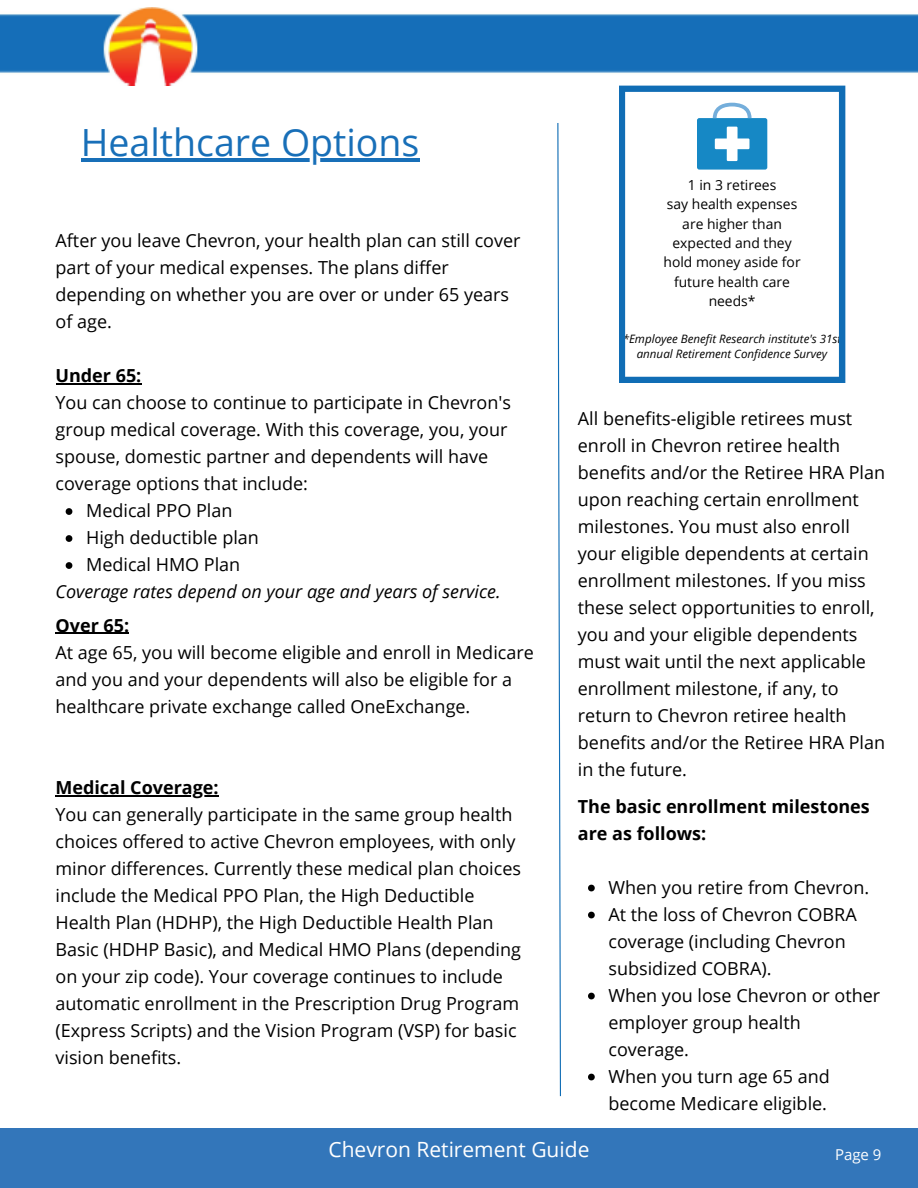
<style>
.page{position:relative;width:918px;height:1188px;background:#fff}
.page>*{position:absolute;margin:0;border:0;box-sizing:border-box;transform-origin:0 0}
.t1{font:37.5px "Open Sans";color:#186fb8}
.t2{font:21px "Open Sans";color:#fff}
.t3{font:18px/27px "Open Sans";color:#000}
.t4{font:700 18px/27px "Open Sans";color:#000}
.t5{font:italic 18px "Open Sans";color:#000}
.t6{font:15px "Open Sans";color:#fff}
.t7{font:13.95px "Open Sans";color:#000}
.t8{font:italic 11.55px/15.5px "Open Sans";color:#000;text-align:center}
</style>
<div class="page">
<div style="left:0;top:1129px;width:918px;height:59px;background:#3376ba"></div>
<img style="left:0;top:7px;width:918px;height:79px">
<svg style="left:619px;top:86px;width:226px;height:297px"></svg>
<hr style="left:81px;top:158px;width:338px;height:3px;background:#186fb8">
<svg style="left:66px;top:508px;width:6px;height:7px"></svg>
<svg style="left:66px;top:535px;width:6px;height:7px"></svg>
<svg style="left:66px;top:562px;width:6px;height:7px"></svg>
<hr style="left:56px;top:383px;width:86px;height:1px;background:#000">
<hr style="left:56px;top:633px;width:73px;height:1px;background:#000">
<hr style="left:56px;top:795px;width:163px;height:1px;background:#000">
<svg style="left:588px;top:885px;width:7px;height:6px"></svg>
<svg style="left:588px;top:912px;width:7px;height:6px"></svg>
<svg style="left:588px;top:993px;width:7px;height:6px"></svg>
<svg style="left:588px;top:1074px;width:7px;height:6px"></svg>
<svg style="left:557px;top:123px;width:4px;height:974px"></svg>
<p class="t1" style="left:81px;top:116px;width:340px">Healthcare Options</p>
<p class="t3" style="left:56px;top:227px;width:467px">After you leave Chevron, your health plan can still cover part of your medical expenses. The plans differ depending on whether you are over or under 65 years of age.</p>
<p class="t4" style="left:56px;top:362px;width:87px">Under 65:</p>
<p class="t3" style="left:56px;top:389px;width:457px">You can choose to continue to participate in Chevron's group medical coverage. With this coverage, you, your spouse, domestic partner and dependents will have coverage options that include:</p>
<p class="t3" style="left:86px;top:497px;width:148px">Medical PPO Plan</p>
<p class="t3" style="left:86px;top:524px;width:174px">High deductible plan</p>
<p class="t3" style="left:86px;top:551px;width:156px">Medical HMO Plan</p>
<p class="t5" style="left:56px;top:579px;width:447px">Coverage rates depend on your age and years of service.</p>
<p class="t4" style="left:56px;top:611px;width:75px">Over 65:</p>
<p class="t3" style="left:56px;top:638px;width:480px">At age 65, you will become eligible and enroll in Medicare and you and your dependents will also be eligible for a healthcare private exchange called OneExchange.</p>
<p class="t4" style="left:56px;top:773px;width:165px">Medical Coverage:</p>
<p class="t3" style="left:56px;top:800px;width:467px">You can generally participate in the same group health choices offered to active Chevron employees, with only minor differences. Currently these medical plan choices include the Medical PPO Plan, the High Deductible Health Plan (HDHP), the High Deductible Health Plan Basic (HDHP Basic), and Medical HMO Plans (depending on your zip code). Your coverage continues to include automatic enrollment in the Prescription Drug Program (Express Scripts) and the Vision Program (VSP) for basic vision benefits.</p>
<p class="t7" style="left:688px;top:175px;width:90px">1 in 3 retirees</p>
<p class="t7" style="left:667px;top:194px;width:132px">say health expenses</p>
<p class="t7" style="left:682px;top:214px;width:101px">are higher than</p>
<p class="t7" style="left:672px;top:233px;width:121px">expected and they</p>
<p class="t7" style="left:664px;top:252px;width:139px">hold money aside for</p>
<p class="t7" style="left:674px;top:272px;width:118px">future health care</p>
<p class="t7" style="left:709px;top:291px;width:48px">needs*</p>
<p class="t8" style="left:623px;top:330px;width:220px">*Employee Benefit Research institute's 31st annual Retirement Confidence Survey</p>
<p class="t3" style="left:578px;top:405px;width:309px">All benefits-eligible retirees must enroll in Chevron retiree health benefits and/or the Retiree HRA Plan upon reaching certain enrollment milestones. You must also enroll your eligible dependents at certain enrollment milestones. If you miss these select opportunities to enroll, you and your eligible dependents must wait until the next applicable enrollment milestone, if any, to return to Chevron retiree health benefits and/or the Retiree HRA Plan in the future.</p>
<p class="t4" style="left:578px;top:792px;width:293px">The basic enrollment milestones are as follows:</p>
<p class="t3" style="left:608px;top:873px;width:262px">When you retire from Chevron.</p>
<p class="t3" style="left:608px;top:900px;width:250px">At the loss of Chevron COBRA coverage (including Chevron subsidized COBRA).</p>
<p class="t3" style="left:608px;top:981px;width:273px">When you lose Chevron or other employer group health coverage.</p>
<p class="t3" style="left:608px;top:1062px;width:223px">When you turn age 65 and become Medicare eligible.</p>
<p class="t2" style="left:329px;top:1135px;width:262px">Chevron Retirement Guide</p>
<p class="t6" style="left:835px;top:1144px;width:48px">Page 9</p>
</div>
